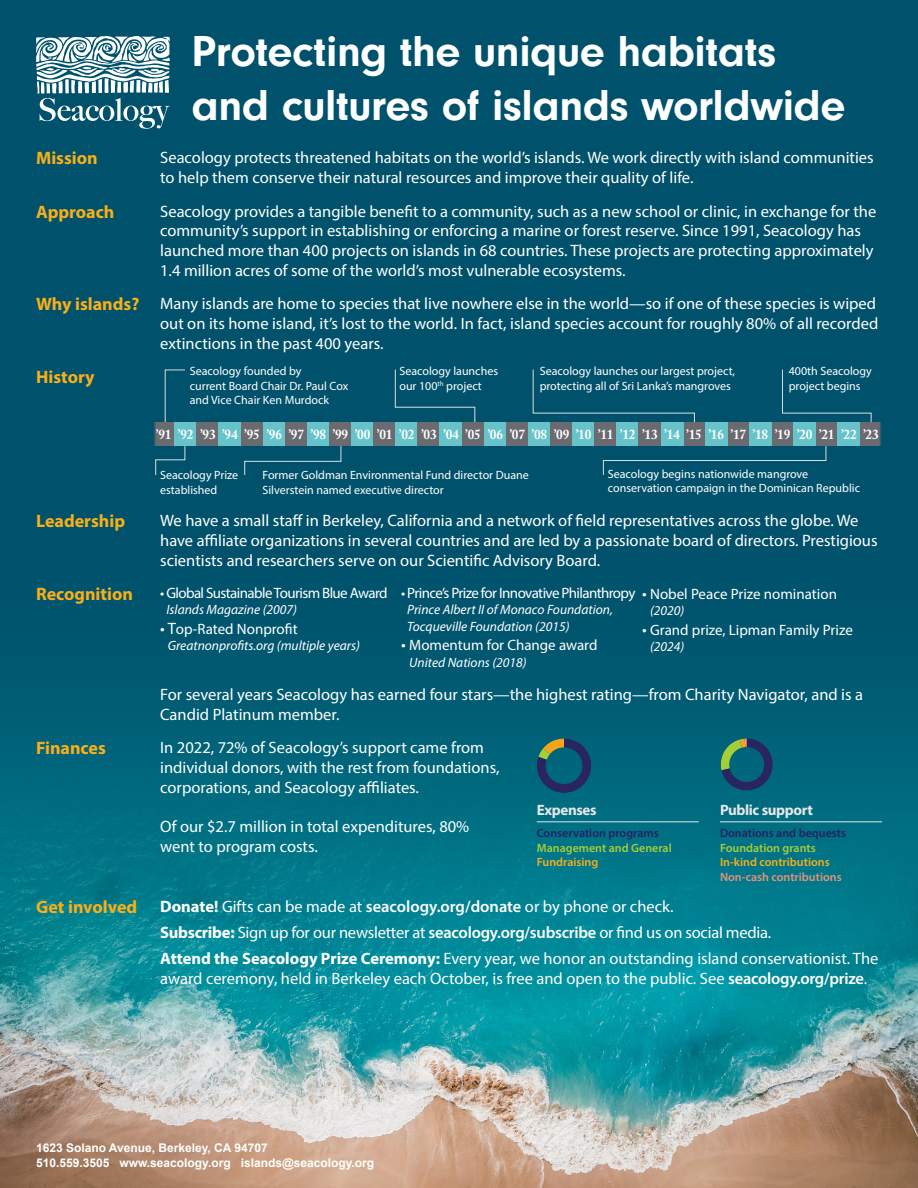
<style>
.page{position:relative;width:918px;height:1188px;background:#00526c}
.page>*{position:absolute;margin:0;border:0;box-sizing:border-box;transform-origin:0 0}
.t1{font:700 45px/54px "Neuzeit Gro";letter-spacing:-.01em;color:#fff}
.t2{font:700 18px "Myriad Pro";color:#f8af19}
.t3{font:16.5px/19.8px "Myriad Pro";color:#fff}
.t4{font:15px "Myriad Pro";letter-spacing:-.04em;color:#fff}
.t5{font:15px "Myriad Pro";letter-spacing:-.01em;color:#fff}
.t6{font:700 15px "Myriad Pro";letter-spacing:-.025em;color:#e6e7e8}
.t7{font:700 13.8px "Adobe Caslon Pro";letter-spacing:-.01em;color:#fff;scale:.96 1}
.t8{font:italic 13.5px/16.2px "Myriad Pro";color:#fff}
.t9{font:12px/14.4px "Myriad Pro";color:#fff}
.t10{font:700 12px/15.8px "Arial";color:#fff}
.t11{font:600 12px "Myriad Pro";color:#262262}
.t12{font:600 12px "Myriad Pro";color:#a5ce39}
.t13{font:600 12px "Myriad Pro";color:#f8af19}
.t14{font:600 12px "Myriad Pro";color:#e5927a}
.s1{font-size:16.5px}
.s2{font-weight:700}
.s3{font-weight:600}
</style>
<div class="page">
<img style="left:0;top:760px;width:918px;height:428px">
<svg style="left:36px;top:36px;width:134px;height:93px"></svg>
<svg style="left:164px;top:369px;width:21px;height:53px"></svg>
<svg style="left:532px;top:369px;width:163px;height:53px"></svg>
<svg style="left:782px;top:369px;width:90px;height:53px"></svg>
<svg style="left:395px;top:369px;width:81px;height:53px"></svg>
<svg style="left:155px;top:446px;width:31px;height:29px"></svg>
<svg style="left:244px;top:446px;width:98px;height:29px"></svg>
<svg style="left:603px;top:446px;width:224px;height:29px"></svg>
<div style="left:153px;top:422px;width:22px;height:24px;background:#6a6a71"></div>
<div style="left:771px;top:422px;width:23px;height:24px;background:#6a6a71"></div>
<div style="left:816px;top:422px;width:22px;height:24px;background:#6a6a71"></div>
<div style="left:860px;top:422px;width:22px;height:24px;background:#6a6a71"></div>
<div style="left:727px;top:422px;width:22px;height:24px;background:#6a6a71"></div>
<div style="left:175px;top:422px;width:22px;height:24px;background:#66c3ca"></div>
<div style="left:197px;top:422px;width:22px;height:24px;background:#6a6a71"></div>
<div style="left:219px;top:422px;width:22px;height:24px;background:#66c3ca"></div>
<div style="left:241px;top:422px;width:22px;height:24px;background:#6a6a71"></div>
<div style="left:263px;top:422px;width:22px;height:24px;background:#66c3ca"></div>
<div style="left:285px;top:422px;width:22px;height:24px;background:#6a6a71"></div>
<div style="left:307px;top:422px;width:22px;height:24px;background:#66c3ca"></div>
<div style="left:329px;top:422px;width:23px;height:24px;background:#6a6a71"></div>
<div style="left:352px;top:422px;width:22px;height:24px;background:#66c3ca"></div>
<div style="left:374px;top:422px;width:22px;height:24px;background:#6a6a71"></div>
<div style="left:396px;top:422px;width:22px;height:24px;background:#66c3ca"></div>
<div style="left:418px;top:422px;width:22px;height:24px;background:#6a6a71"></div>
<div style="left:440px;top:422px;width:22px;height:24px;background:#66c3ca"></div>
<div style="left:462px;top:422px;width:22px;height:24px;background:#6a6a71"></div>
<div style="left:484px;top:422px;width:22px;height:24px;background:#66c3ca"></div>
<div style="left:506px;top:422px;width:22px;height:24px;background:#6a6a71"></div>
<div style="left:528px;top:422px;width:22px;height:24px;background:#66c3ca"></div>
<div style="left:550px;top:422px;width:23px;height:24px;background:#6a6a71"></div>
<div style="left:573px;top:422px;width:22px;height:24px;background:#66c3ca"></div>
<div style="left:595px;top:422px;width:22px;height:24px;background:#6a6a71"></div>
<div style="left:617px;top:422px;width:22px;height:24px;background:#66c3ca"></div>
<div style="left:639px;top:422px;width:22px;height:24px;background:#6a6a71"></div>
<div style="left:683px;top:422px;width:22px;height:24px;background:#6a6a71"></div>
<div style="left:661px;top:422px;width:22px;height:24px;background:#66c3ca"></div>
<div style="left:705px;top:422px;width:22px;height:24px;background:#66c3ca"></div>
<div style="left:749px;top:422px;width:22px;height:24px;background:#66c3ca"></div>
<div style="left:794px;top:422px;width:22px;height:24px;background:#66c3ca"></div>
<div style="left:838px;top:422px;width:22px;height:24px;background:#66c3ca"></div>
<hr style="left:537px;top:821px;width:162px;height:1px;background:#e6e7e8">
<hr style="left:720px;top:821px;width:162px;height:1px;background:#e6e7e8">
<svg style="left:537px;top:738px;width:54px;height:55px"></svg>
<svg style="left:721px;top:738px;width:52px;height:52px"></svg>
<div style="left:732px;top:749px;width:30px;height:30px;background:#00657b;border-radius:50%"></div>
<p class="t1" style="left:192px;top:25px;width:655px">Protecting the unique habitats and cultures of islands worldwide</p>
<p class="t2" style="left:36px;top:147px;width:63px">Mission</p>
<p class="t3" style="left:160px;top:148px;width:715px">Seacology protects threatened habitats on the world’s islands. We work directly with island communities to help them conserve their natural resources and improve their quality of life.</p>
<p class="t2" style="left:36px;top:200px;width:80px">Approach</p>
<p class="t3" style="left:160px;top:201px;width:718px">Seacology provides a tangible benefit to a community, such as a new school or clinic, in exchange for the community’s support in establishing or enforcing a marine or forest reserve. Since 1991, Seacology has launched more than 400 projects on islands in 68 countries. These projects are protecting approximately 1.4 million acres of some of the world’s most vulnerable ecosystems.</p>
<p class="t2" style="left:36px;top:293px;width:105px">Why islands?</p>
<p class="t3" style="left:160px;top:294px;width:720px">Many islands are home to species that live nowhere else in the world—so if one of these species is wiped out on its home island, it’s lost to the world. In fact, island species account for roughly 80% of all recorded extinctions in the past 400 years.</p>
<p class="t2" style="left:36px;top:366px;width:60px">History</p>
<p class="t9" style="left:190px;top:364px;width:160px">Seacology founded by<br>current Board Chair Dr. Paul Cox and Vice Chair Ken Murdock</p>
<p class="t9" style="left:399px;top:364px;width:100px">Seacology launches our 100<sup>th</sup> project</p>
<p class="t9" style="left:540px;top:364px;width:197px">Seacology launches our largest project, protecting all of Sri Lanka’s mangroves</p>
<p class="t9" style="left:789px;top:364px;width:85px">400th Seacology project begins</p>
<p class="t7" style="left:156px;top:426px;width:754px">’91 ’92 ’93 ’94 ’95 ’96 ’97 ’98 ’99 ’00 ’01 ’02 ’03 ’04 ’05 ’06 ’07 ’08 ’09 ’10 ’11 ’12 ’13 ’14 ’15 ’16 ’17 ’18 ’19 ’20 ’21 ’22 ’23</p>
<p class="t9" style="left:160px;top:468px;width:80px">Seacology Prize established</p>
<p class="t9" style="left:263px;top:468px;width:268px">Former Goldman Environmental Fund director Duane<br>Silverstein named executive director</p>
<p class="t9" style="left:608px;top:466px;width:254px">Seacology begins nationwide mangrove conservation campaign in the Dominican Republic</p>
<p class="t2" style="left:36px;top:510px;width:91px">Leadership</p>
<p class="t3" style="left:160px;top:511px;width:719px">We have a small staff in Berkeley, California and a network of field representatives across the globe. We have affiliate organizations in several countries and are led by a passionate board of directors. Prestigious scientists and researchers serve on our Scientific Advisory Board.</p>
<p class="t2" style="left:36px;top:583px;width:99px">Recognition</p>
<p class="t4" style="left:160px;top:584px;width:229px">• Global Sustainable Tourism Blue Award</p>
<p class="t8" style="left:166px;top:601px;width:132px">Islands Magazine (2007)</p>
<p class="t5" style="left:160px;top:620px;width:139px"><span class="s1">• T</span>op-Rated Nonprofit</p>
<p class="t8" style="left:168px;top:637px;width:194px">Greatnonprofits.org (multiple years)</p>
<p class="t4" style="left:401px;top:584px;width:437px">• Prince’s Prize for Innovative Philanthropy <span class="s1">•</span> Nobel Peace Prize nomination</p>
<p class="t8" style="left:407px;top:601px;width:207px">Prince Albert II of Monaco Foundation,<br>Tocqueville Foundation (2015)</p>
<p class="t5" style="left:401px;top:636px;width:198px"><span class="s1">•</span> Momentum for Change award</p>
<p class="t8" style="left:409px;top:654px;width:119px">United Nations (2018)</p>
<p class="t8" style="left:650px;top:603px;width:36px">(2020)</p>
<p class="t5" style="left:642px;top:621px;width:212px"><span class="s1">•</span> Grand prize, Lipman Family Prize</p>
<p class="t8" style="left:650px;top:639px;width:36px">(2024)</p>
<p class="t3" style="left:160px;top:684px;width:704px">For several years Seacology has earned four stars—the highest rating—from Charity Navigator, and is a<br>Candid Platinum member.</p>
<p class="t2" style="left:36px;top:736px;width:71px">Finances</p>
<p class="t3" style="left:160px;top:737px;width:341px">In 2022, 72% of Seacology’s support came from individual donors, with the rest from foundations, corporations, and Seacology affiliates.</p>
<p class="t3" style="left:160px;top:817px;width:311px">Of our $2.7 million in total expenditures, 80% went to program costs.</p>
<p class="t6" style="left:537px;top:801px;width:61px">Expenses</p>
<p class="t11" style="left:537px;top:826px;width:123px">Conservation programs</p>
<p class="t12" style="left:537px;top:840px;width:137px">Management and General</p>
<p class="t13" style="left:537px;top:854px;width:63px">Fundraising</p>
<p class="t6" style="left:720px;top:801px;width:94px">Public support</p>
<p class="t11" style="left:720px;top:826px;width:128px">Donations and bequests</p>
<p class="t12" style="left:720px;top:840px;width:97px">Foundation grants</p>
<p class="t13" style="left:720px;top:854px;width:111px">In-kind contributions</p>
<p class="t14" style="left:720px;top:869px;width:123px">Non-cash contributions</p>
<p class="t2" style="left:36px;top:895px;width:103px">Get involved</p>
<p class="t3" style="left:160px;top:896px;width:515px"><span class="s2">Donate!</span> Gifts can be made at <span class="s3">seacology.org/donate</span> or by phone or check.</p>
<p class="t3" style="left:160px;top:922px;width:613px"><span class="s2">Subscribe:</span> Sign up for our newsletter at <span class="s3">seacology.org/subscribe</span> or find us on social media.</p>
<p class="t3" style="left:160px;top:948px;width:720px"><span class="s2">Attend the Seacology Prize Ceremony:</span> Every year, we honor an outstanding island conservationist. The award ceremony, held in Berkeley each October, is free and open to the public. See <span class="s3">seacology.org/prize</span>.</p>
<p class="t10" style="left:36px;top:1140px;width:340px">1623 Solano Avenue, Berkeley, CA 94707<br>510.559.3505 www.seacology.org islands@seacology.org</p>
</div>
